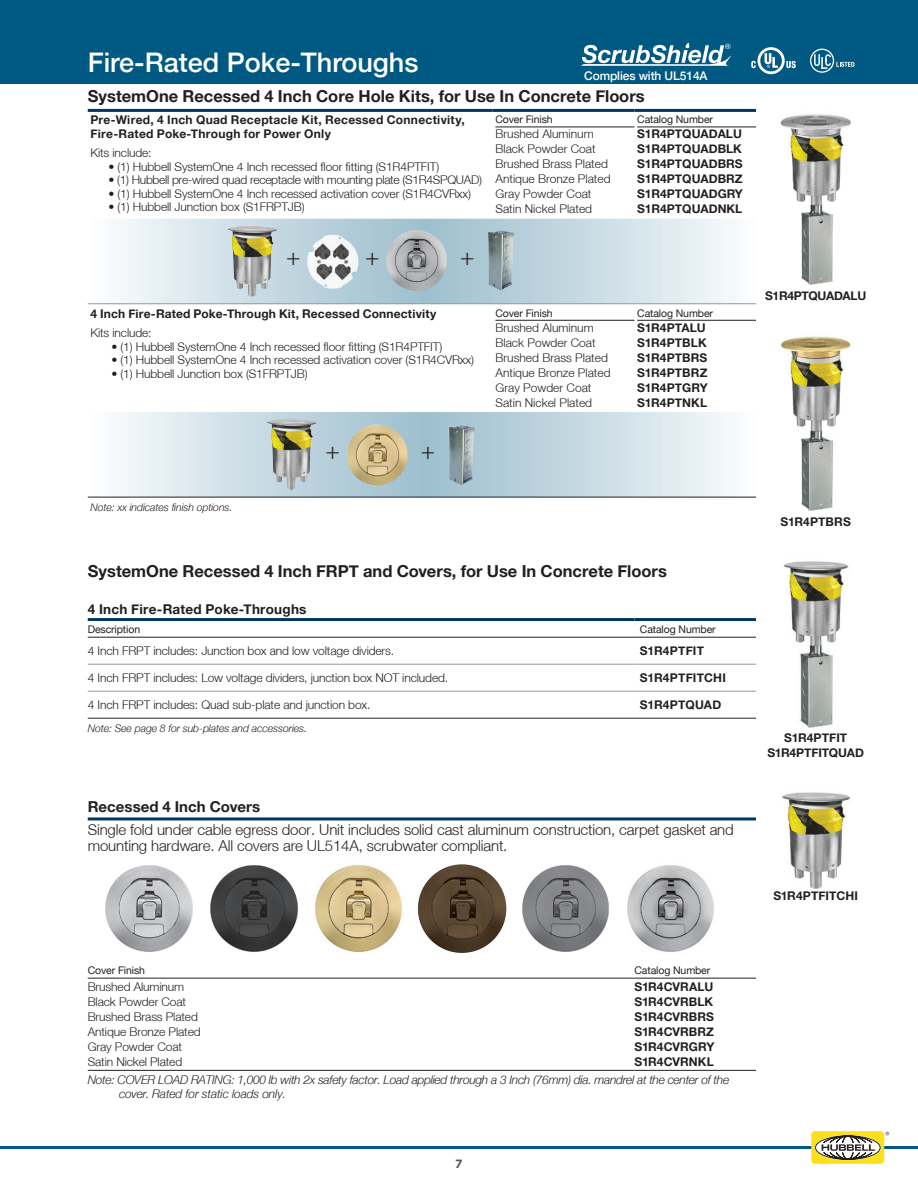
<style>
.page{position:relative;width:918px;height:1188px;background:#fff}
.page>*{position:absolute;margin:0;border:0;box-sizing:border-box;transform-origin:0 0}
.t1{font:500 27px "Helvetica Neue";color:#fff}
.t2{font:300 24px "Helvetica Neue";color:#231f20}
.t3{font:700 16.5px "Helvetica Neue";color:#231f20}
.t4{font:300 15px/15.8px "Helvetica Neue";letter-spacing:-.01em;color:#231f20}
.t5{font:700 15px "Helvetica Neue";letter-spacing:.005em;color:#231f20}
.t6{font:700 13.5px "Helvetica Neue";letter-spacing:.02em;color:#231f20}
.t7{font:300 12px/15px "Helvetica Neue";letter-spacing:-.01em;color:#231f20}
.t8{font:700 12px/15px "Helvetica Neue";letter-spacing:.01em;color:#231f20}
.t9{font:italic 300 12px/13.5px "Helvetica Neue";letter-spacing:-.025em;color:#231f20}
.t10{font:500 12px "Helvetica Neue";letter-spacing:-.01em;color:#fff}
.t11{font:700 12px "Helvetica Neue";letter-spacing:-.025em;color:#231f20}
.t12{font:700 12px "Gotham";color:#57585a}
.t13{font:10.5px "Helvetica Neue";letter-spacing:-.01em;color:#231f20}
.t14{font:italic 300 10.5px "Helvetica Neue";letter-spacing:-.01em;color:#231f20}
</style>
<div class="page">
<div style="left:0;top:0;width:918px;height:84px;background:#005982"></div>
<svg style="left:581px;top:43px;width:150px;height:23px"></svg>
<svg style="left:751px;top:47px;width:45px;height:27px"></svg>
<hr style="left:0;top:1146px;width:918px;height:3px;background:#005982">
<div style="left:811px;top:1131px;width:73px;height:33px;background:#ffdf1b;border-radius:4px"></div>
<div style="left:815px;top:1135px;width:66px;height:25px;border:2px solid #fff;border-radius:50%"></div>
<svg style="left:816px;top:1136px;width:64px;height:23px"></svg>
<div style="left:815px;top:1136px;width:65px;height:24px;border:1px solid #231f20;border-radius:50%"></div>
<svg style="left:822px;top:1136px;width:53px;height:24px"></svg>
<svg style="left:810px;top:49px;width:44px;height:24px"></svg>
<hr style="left:88px;top:637px;width:546px;height:1px;background:#231f20">
<hr style="left:634px;top:637px;width:122px;height:1px;background:#231f20">
<hr style="left:88px;top:664px;width:546px;height:1px;background:#939598">
<hr style="left:634px;top:664px;width:122px;height:1px;background:#939598">
<hr style="left:88px;top:691px;width:546px;height:1px;background:#939598">
<hr style="left:634px;top:691px;width:122px;height:1px;background:#939598">
<hr style="left:88px;top:618px;width:546px;height:3px;background:#003863">
<hr style="left:634px;top:618px;width:122px;height:3px;background:#003863">
<hr style="left:88px;top:718px;width:546px;height:1px;background:#231f20">
<hr style="left:634px;top:718px;width:122px;height:1px;background:#231f20">
<img style="left:783px;top:561px;width:66px;height:167px">
<img style="left:782px;top:792px;width:68px;height:97px">
<img style="left:627px;top:865px;width:87px;height:87px">
<img style="left:105px;top:865px;width:88px;height:87px">
<img style="left:210px;top:865px;width:88px;height:87px">
<img style="left:315px;top:865px;width:87px;height:87px">
<img style="left:418px;top:864px;width:88px;height:89px;border-radius:44px">
<img style="left:522px;top:865px;width:87px;height:87px">
<svg style="left:88px;top:219px;width:668px;height:278px"></svg>
<hr style="left:88px;top:109px;width:405px;height:3px;background:#003863">
<hr style="left:493px;top:109px;width:141px;height:3px;background:#003863">
<hr style="left:634px;top:109px;width:122px;height:3px;background:#003863">
<hr style="left:88px;top:303px;width:405px;height:1px;background:#939598">
<hr style="left:493px;top:303px;width:141px;height:1px;background:#939598">
<hr style="left:634px;top:303px;width:122px;height:1px;background:#939598">
<hr style="left:88px;top:497px;width:405px;height:1px;background:#231f20">
<hr style="left:493px;top:497px;width:141px;height:1px;background:#231f20">
<hr style="left:634px;top:497px;width:122px;height:1px;background:#231f20">
<hr style="left:495px;top:127px;width:139px;height:1px;background:#231f20">
<hr style="left:637px;top:127px;width:119px;height:1px;background:#231f20">
<img style="left:227px;top:226px;width:52px;height:71px">
<img style="left:307px;top:235px;width:51px;height:54px">
<img style="left:386px;top:230px;width:61px;height:61px;border-radius:30px">
<img style="left:488px;top:230px;width:26px;height:61px">
<hr style="left:495px;top:320px;width:139px;height:1px;background:#231f20">
<hr style="left:637px;top:320px;width:119px;height:1px;background:#231f20">
<img style="left:267px;top:419px;width:51px;height:71px">
<img style="left:347px;top:425px;width:60px;height:60px;border-radius:30px">
<img style="left:448px;top:425px;width:27px;height:60px">
<hr style="left:88px;top:978px;width:546px;height:1px;background:#231f20">
<hr style="left:634px;top:978px;width:122px;height:1px;background:#231f20">
<hr style="left:88px;top:1070px;width:546px;height:1px;background:#231f20">
<hr style="left:634px;top:1070px;width:122px;height:1px;background:#231f20">
<hr style="left:88px;top:817px;width:668px;height:3px;background:#003863">
<img style="left:780px;top:114px;width:71px;height:171px">
<img style="left:781px;top:336px;width:70px;height:175px">
<h1 class="t1" style="left:88px;top:47px;width:332px">Fire-Rated Poke-Throughs</h1>
<p class="t10" style="left:584px;top:69px;width:125px">Complies with UL514A</p>
<h3 class="t3" style="left:88px;top:86px;width:559px">SystemOne Recessed 4 Inch Core Hole Kits, for Use In Concrete Floors</h3>
<p class="t8" style="left:90px;top:113px;width:376px;line-height:13.5px">Pre-Wired, 4 Inch Quad Receptacle Kit, Recessed Connectivity,<br>Fire-Rated Poke-Through for Power Only</p>
<p class="t13" style="left:495px;top:113px;width:59px">Cover Finish</p>
<p class="t13" style="left:637px;top:113px;width:77px">Catalog Number</p>
<p class="t8" style="left:637px;top:126px;width:107px;text-align:justify">S1R4PTQUADALU S1R4PTQUADBLK S1R4PTQUADBRS S1R4PTQUADBRZ S1R4PTQUADGRY S1R4PTQUADNKL</p>
<p class="t7" style="left:495px;top:126px;width:117px">Brushed Aluminum<br>Black Powder Coat<br>Brushed Brass Plated<br>Antique Bronze Plated<br>Gray Powder Coat<br>Satin Nickel Plated</p>
<p class="t7" style="left:90px;top:145px;width:63px">Kits include:</p>
<p class="t7" style="left:108px;top:159px;width:332px">• (1) Hubbell SystemOne 4 Inch recessed floor fitting (S1R4PTFIT)</p>
<p class="t7" style="left:108px;top:172px;width:375px">• (1) Hubbell pre-wired quad receptacle with mounting plate (S1R4SPQUAD)</p>
<p class="t7" style="left:108px;top:186px;width:364px">• (1) Hubbell SystemOne 4 Inch recessed activation cover (S1R4CVRxx)</p>
<p class="t7" style="left:108px;top:199px;width:198px">• (1) Hubbell Junction box (S1FRPTJB)</p>
<h2 class="t2" style="left:286px;top:242px;width:16px">+</h2>
<h2 class="t2" style="left:365px;top:242px;width:16px">+</h2>
<h2 class="t2" style="left:460px;top:242px;width:16px">+</h2>
<p class="t8" style="left:90px;top:306px;width:347px">4 Inch Fire-Rated Poke-Through Kit, Recessed Connectivity</p>
<p class="t13" style="left:495px;top:307px;width:59px">Cover Finish</p>
<p class="t7" style="left:495px;top:320px;width:117px">Brushed Aluminum<br>Black Powder Coat<br>Brushed Brass Plated<br>Antique Bronze Plated<br>Gray Powder Coat<br>Satin Nickel Plated</p>
<p class="t7" style="left:90px;top:325px;width:63px">Kits include:</p>
<p class="t7" style="left:111px;top:339px;width:332px">• (1) Hubbell SystemOne 4 Inch recessed floor fitting (S1R4PTFIT)</p>
<p class="t7" style="left:111px;top:352px;width:364px">• (1) Hubbell SystemOne 4 Inch recessed activation cover (S1R4CVRxx)</p>
<p class="t7" style="left:111px;top:366px;width:198px">• (1) Hubbell Junction box (S1FRPTJB)</p>
<p class="t14" style="left:90px;top:501px;width:143px">Note: xx indicates finish options.</p>
<h2 class="t2" style="left:326px;top:436px;width:16px">+</h2>
<h2 class="t2" style="left:421px;top:436px;width:16px">+</h2>
<p class="t13" style="left:637px;top:307px;width:77px">Catalog Number</p>
<p class="t8" style="left:637px;top:320px;width:72px">S1R4PTALU<br>S1R4PTBLK<br>S1R4PTBRS<br>S1R4PTBRZ<br>S1R4PTGRY<br>S1R4PTNKL</p>
<h3 class="t3" style="left:88px;top:561px;width:581px">SystemOne Recessed 4 Inch FRPT and Covers, for Use In Concrete Floors</h3>
<p class="t6" style="left:88px;top:601px;width:220px">4 Inch Fire-Rated Poke-Throughs</p>
<p class="t13" style="left:88px;top:623px;width:54px">Description</p>
<p class="t13" style="left:640px;top:623px;width:77px">Catalog Number</p>
<p class="t7" style="left:88px;top:643px;width:308px">4 Inch FRPT includes: Junction box and low voltage dividers.</p>
<p class="t8" style="left:640px;top:643px;width:66px">S1R4PTFIT</p>
<p class="t7" style="left:88px;top:670px;width:362px">4 Inch FRPT includes: Low voltage dividers, junction box NOT included.</p>
<p class="t8" style="left:640px;top:670px;width:87px">S1R4PTFITCHI</p>
<p class="t7" style="left:88px;top:697px;width:284px">4 Inch FRPT includes: Quad sub-plate and junction box.</p>
<p class="t8" style="left:640px;top:697px;width:83px">S1R4PTQUAD</p>
<p class="t14" style="left:88px;top:722px;width:221px">Note: See page 8 for sub-plates and accessories.</p>
<p class="t5" style="left:88px;top:797px;width:174px">Recessed 4 Inch Covers</p>
<p class="t4" style="left:88px;top:822px;width:648px">Single fold under cable egress door. Unit includes solid cast aluminum construction, carpet gasket and mounting hardware. All covers are UL514A, scrubwater compliant.</p>
<p class="t11" style="left:765px;top:288px;width:103px">S1R4PTQUADALU</p>
<p class="t8" style="left:781px;top:514px;width:72px">S1R4PTBRS</p>
<p class="t8" style="left:768px;top:730px;width:98px;text-align:center">S1R4PTFIT<br>S1R4PTFITQUAD</p>
<p class="t8" style="left:773px;top:887px;width:86px">S1R4PTFITCHI</p>
<p class="t13" style="left:88px;top:964px;width:59px">Cover Finish</p>
<p class="t13" style="left:634px;top:964px;width:77px">Catalog Number</p>
<p class="t7" style="left:88px;top:979px;width:114px">Brushed Aluminum<br>Black Powder Coat<br>Brushed Brass Plated<br>Antique Bronze Plated<br>Gray Powder Coat<br>Satin Nickel Plated</p>
<p class="t8" style="left:635px;top:979px;width:81px;text-align:justify">S1R4CVRALU S1R4CVRBLK S1R4CVRBRS S1R4CVRBRZ S1R4CVRGRY S1R4CVRNKL</p>
<p class="t9" style="left:119px;top:1073px;width:612px;text-indent:-32px">Note: COVER LOAD RATING: 1,000 lb with 2x safety factor. Load applied through a 3 Inch (76mm) dia. mandrel at the center of the cover. Rated for static loads only.</p>
<p class="t12" style="left:455px;top:1156px;width:9px">7</p>
</div>
